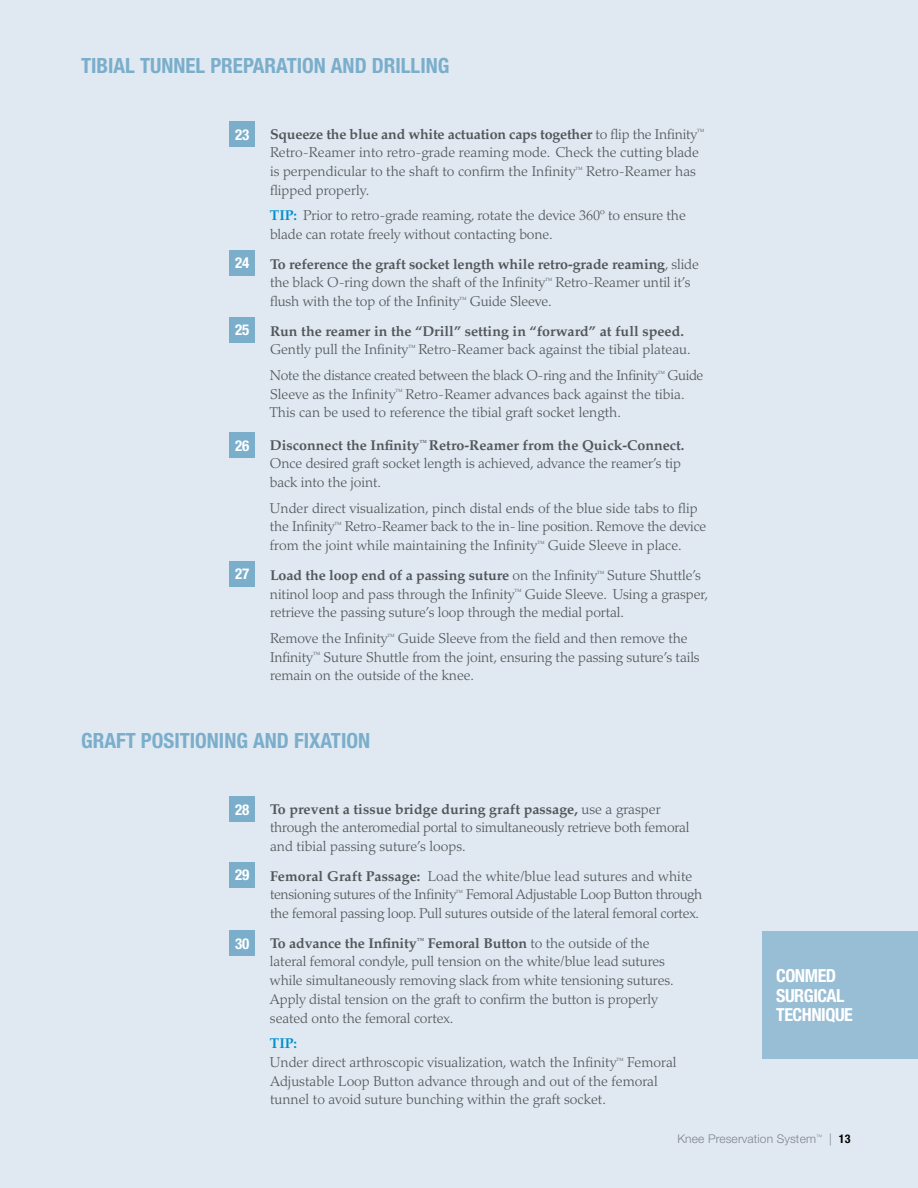
<style>
.page{position:relative;width:918px;height:1188px;background:#e0e9f1}
.page>*{position:absolute;margin:0;border:0;box-sizing:border-box;transform-origin:0 0}
.t1{font:700 condensed 21px "Helvetica Neue LT Std";color:#7aaecb}
.t2{font:700 condensed 18px/19.5px "Helvetica Neue LT Std";letter-spacing:-.025em;color:#fff}
.t3{font:700 condensed 15px "Helvetica Neue LT Std";letter-spacing:-.025em;color:#fff}
.t4{font:300 14.25px/18.8px "Palatino LT Std";letter-spacing:-.01em;color:#52575b}
.t5{font:300 12px "Helvetica Neue LT Std";letter-spacing:.01em;color:#919195}
.s1{font-weight:700}
.s2{font-weight:700;color:#0090d0}
.s3{font-weight:700;font-stretch:condensed;color:#000}
</style>
<div class="page">
<div style="left:763px;top:932px;width:155px;height:127px;background:#98bed5"></div>
<div style="left:230px;top:561px;width:25px;height:25px;background:#7aaecb"></div>
<div style="left:230px;top:122px;width:25px;height:25px;background:#7aaecb"></div>
<div style="left:230px;top:317px;width:25px;height:25px;background:#7aaecb"></div>
<div style="left:230px;top:432px;width:25px;height:26px;background:#7aaecb"></div>
<div style="left:230px;top:250px;width:25px;height:26px;background:#7aaecb"></div>
<div style="left:230px;top:796px;width:25px;height:26px;background:#7aaecb"></div>
<div style="left:230px;top:931px;width:25px;height:25px;background:#7aaecb"></div>
<div style="left:230px;top:862px;width:25px;height:26px;background:#7aaecb"></div>
<h1 class="t1" style="left:81px;top:53px;width:370px">TIBIAL TUNNEL PREPARATION AND DRILLING</h1>
<p class="t3" style="left:235px;top:125px;width:16px">23</p>
<p class="t3" style="left:235px;top:254px;width:16px">24</p>
<p class="t3" style="left:235px;top:321px;width:16px">25</p>
<p class="t3" style="left:235px;top:436px;width:16px">26</p>
<p class="t3" style="left:235px;top:565px;width:16px">27</p>
<p class="t4" style="left:270px;top:125px;width:436px"><span class="s1">Squeeze the blue and white actuation caps together</span> to flip the Infinity<sup>™ </sup>Retro-Reamer into retro-grade reaming mode. Check the cutting blade is perpendicular to the shaft to confirm the Infinity<sup>™</sup> Retro-Reamer has flipped properly.</p>
<p class="t4" style="left:270px;top:206px;width:417px"><span class="s2">TIP:</span> Prior to retro-grade reaming, rotate the device 360º to ensure the blade can rotate freely without contacting bone.</p>
<p class="t4" style="left:270px;top:255px;width:430px"><span class="s1">To reference the graft socket length while retro-grade reaming</span>, slide the black O-ring down the shaft of the Infinity<sup>™</sup> Retro-Reamer until it’s flush with the top of the Infinity<sup>™</sup> Guide Sleeve.</p>
<p class="t4" style="left:270px;top:322px;width:422px"><span class="s1">Run the reamer in the “Drill” setting in “forward” at full speed.<br></span>Gently pull the Infinity<sup>™</sup> Retro-Reamer back against the tibial plateau.</p>
<p class="t4" style="left:270px;top:366px;width:435px">Note the distance created between the black O-ring and the Infinity<sup>™</sup> Guide<br>Sleeve as the Infinity<sup>™</sup> Retro-Reamer advances back against the tibia.<br>This can be used to reference the tibial graft socket length.</p>
<p class="t4" style="left:270px;top:436px;width:416px"><span class="s1">Disconnect the Infinity</span><sup>™</sup> <span class="s1">Retro-Reamer from the Quick-Connect.<br></span>Once desired graft socket length is achieved, advance the reamer’s tip back into the joint.</p>
<p class="t4" style="left:270px;top:499px;width:438px">Under direct visualization, pinch distal ends of the blue side tabs to flip the Infinity<sup>™</sup> Retro-Reamer back to the in-line position. Remove the device from the joint while maintaining the Infinity<sup>™</sup> Guide Sleeve in place.</p>
<p class="t4" style="left:270px;top:566px;width:440px"><span class="s1">Load the loop end of a passing suture</span> on the Infinity<sup>™</sup> Suture Shuttle’s nitinol loop and pass through the Infinity<sup>™</sup> Guide Sleeve. Using a grasper, retrieve the passing suture’s loop through the medial portal.</p>
<p class="t4" style="left:270px;top:629px;width:431px">Remove the Infinity<sup>™</sup> Guide Sleeve from the field and then remove the<br>Infinity<sup>™</sup> Suture Shuttle from the joint, ensuring the passing suture’s tails remain on the outside of the knee.</p>
<h1 class="t1" style="left:81px;top:728px;width:291px">GRAFT POSITIONING AND FIXATION</h1>
<p class="t3" style="left:235px;top:800px;width:16px">28</p>
<p class="t3" style="left:235px;top:866px;width:16px">29</p>
<p class="t3" style="left:235px;top:934px;width:16px">30</p>
<p class="t4" style="left:270px;top:800px;width:421px"><span class="s1">To prevent a tissue bridge during graft passage,</span> use a grasper through the anteromedial portal to simultaneously retrieve both femoral and tibial passing suture’s loops.</p>
<p class="t4" style="left:270px;top:867px;width:434px"><span class="s1">Femoral Graft Passage:</span> Load the white/blue lead sutures and white tensioning sutures of the Infinity<sup>™</sup> Femoral Adjustable Loop Button through the femoral passing loop. Pull sutures outside of the lateral femoral cortex.</p>
<p class="t4" style="left:270px;top:934px;width:405px"><span class="s1">To advance the Infinity</span><sup>™</sup> <span class="s1">Femoral Button</span> to the outside of the lateral femoral condyle, pull tension on the white/blue lead sutures while simultaneously removing slack from white tensioning sutures.<br>Apply distal tension on the graft to confirm the button is properly seated onto the femoral cortex.</p>
<p class="t4" style="left:270px;top:1034px;width:408px"><span class="s2">TIP:<br></span>Under direct arthroscopic visualization, watch the Infinity<sup>™</sup> Femoral Adjustable Loop Button advance through and out of the femoral tunnel to avoid suture bunching within the graft socket.</p>
<p class="t2" style="left:776px;top:966px;width:78px">CONMED<br>SURGICAL<br>TECHNIQUE</p>
<p class="t5" style="left:677px;top:1131px;width:175px">Knee Preservation System<sup>™</sup> | <span class="s3">13</span></p>
</div>
